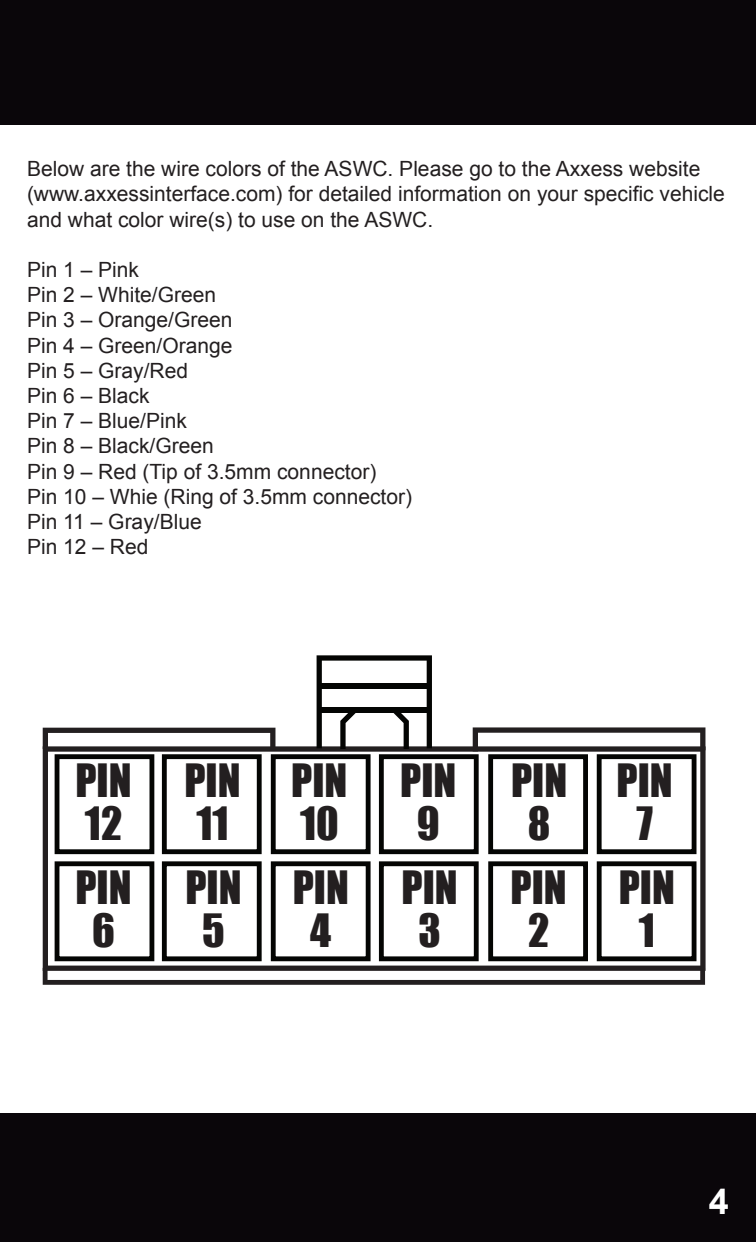
<style>
.page{position:relative;width:756px;height:1242px;background:#fff}
.page>*{position:absolute;margin:0;border:0;box-sizing:border-box;transform-origin:0 0}
.t1{font:42.3px/43.2px "Impact";color:#231f20;text-align:center}
.t2{font:700 36px "Arial";color:#fff}
.t3{font:21px/25.2px "Arial";color:#231f20}
</style>
<div class="page">
<div style="left:0;top:1113px;width:756px;height:129px;background:#0a060a"></div>
<div style="left:0;top:0;width:756px;height:124px;background:#0a060a"></div>
<svg style="left:43px;top:746px;width:663px;height:225px"></svg>
<svg style="left:43px;top:728px;width:232px;height:21px"></svg>
<svg style="left:473px;top:727px;width:232px;height:24px"></svg>
<svg style="left:317px;top:655px;width:115px;height:94px"></svg>
<svg style="left:43px;top:968px;width:662px;height:17px"></svg>
<div style="left:488px;top:861px;width:100px;height:100px;border:5px solid #040503"></div>
<div style="left:597px;top:861px;width:100px;height:100px;border:5px solid #040503"></div>
<div style="left:379px;top:861px;width:100px;height:100px;border:5px solid #040503"></div>
<div style="left:271px;top:861px;width:100px;height:100px;border:5px solid #040503"></div>
<div style="left:162px;top:861px;width:100px;height:100px;border:5px solid #040503"></div>
<div style="left:55px;top:861px;width:99px;height:100px;border:5px solid #040503"></div>
<div style="left:488px;top:754px;width:100px;height:100px;border:5px solid #040503"></div>
<div style="left:597px;top:754px;width:100px;height:100px;border:5px solid #040503"></div>
<div style="left:379px;top:754px;width:100px;height:100px;border:5px solid #040503"></div>
<div style="left:271px;top:754px;width:100px;height:100px;border:5px solid #040503"></div>
<div style="left:162px;top:754px;width:100px;height:100px;border:5px solid #040503"></div>
<div style="left:55px;top:754px;width:99px;height:100px;border:5px solid #040503"></div>
<p class="t3" style="left:27px;top:156px;width:699px">Below are the wire colors of the ASWC. Please go to the Axxess website (www.axxessinterface.com) for detailed information on your specific vehicle and what color wire(s) to use on the ASWC.</p>
<p class="t3" style="left:27px;top:257px;width:387px">Pin 1 – Pink<br>Pin 2 – White/Green<br>Pin 3 – Orange/Green<br>Pin 4 – Green/Orange<br>Pin 5 – Gray/Red<br>Pin 6 – Black<br>Pin 7 – Blue/Pink<br>Pin 8 – Black/Green<br>Pin 9 – Red (Tip of 3.5mm connector)<br>Pin 10 – Whie (Ring of 3.5mm connector)<br>Pin 11 – Gray/Blue<br>Pin 12 – Red</p>
<h1 class="t1" style="left:75px;top:759px;width:58px;text-align:left">PIN<br>12</h1>
<h1 class="t1" style="left:184px;top:759px;width:58px;text-align:left">PIN<br>11</h1>
<h1 class="t1" style="left:291px;top:759px;width:58px;text-align:left">PIN<br>10</h1>
<h1 class="t1" style="left:400px;top:759px;width:58px">PIN<br>9</h1>
<h1 class="t1" style="left:511px;top:759px;width:58px">PIN<br>8</h1>
<h1 class="t1" style="left:617px;top:759px;width:58px">PIN<br>7</h1>
<h1 class="t1" style="left:75px;top:866px;width:58px">PIN<br>6</h1>
<h1 class="t1" style="left:185px;top:866px;width:58px">PIN<br>5</h1>
<h1 class="t1" style="left:293px;top:866px;width:58px">PIN<br>4</h1>
<h1 class="t1" style="left:402px;top:866px;width:58px">PIN<br>3</h1>
<h1 class="t1" style="left:511px;top:866px;width:58px">PIN<br>2</h1>
<h1 class="t1" style="left:619px;top:866px;width:58px">PIN<br>1</h1>
<h2 class="t2" style="left:709px;top:1177px;width:22px">4</h2>
</div>
